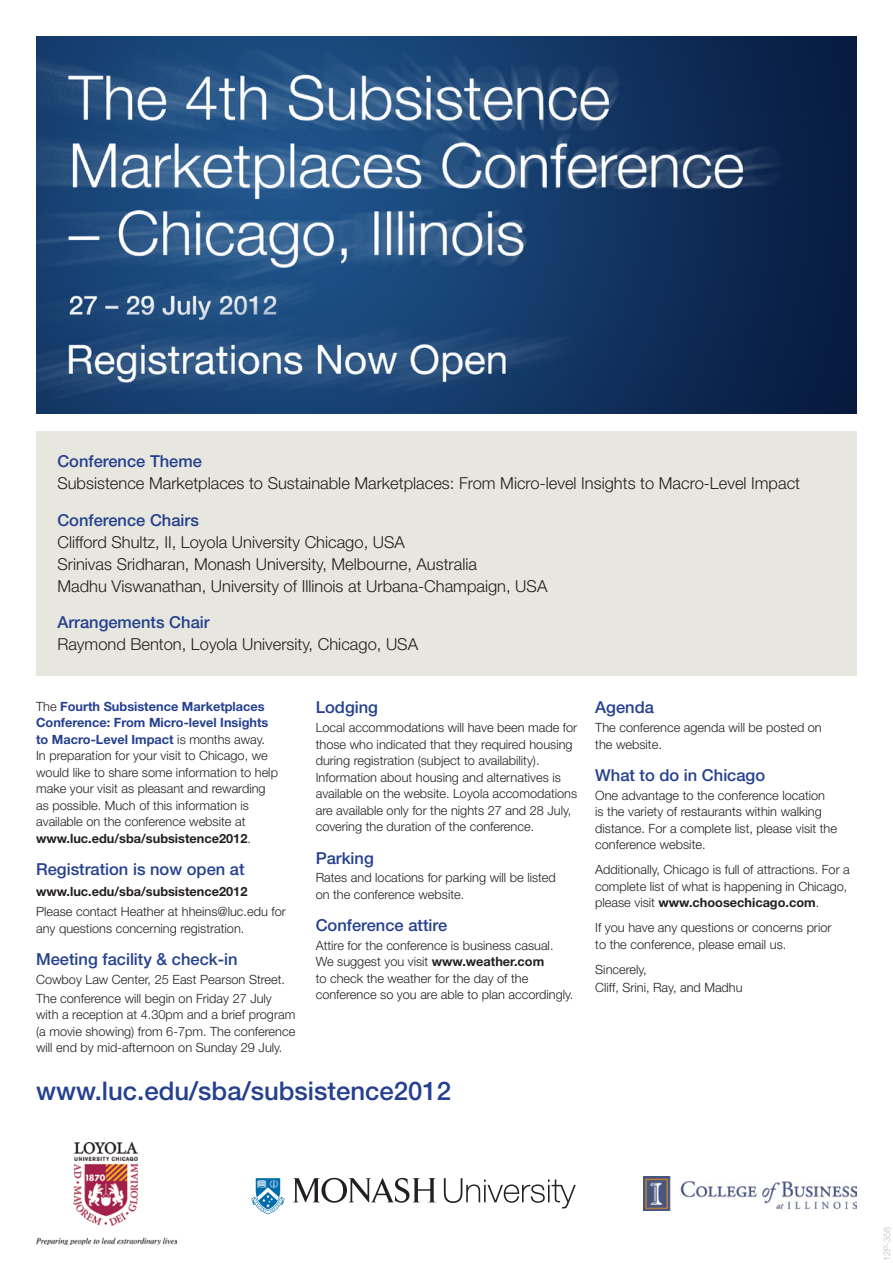
<style>
.page{position:relative;width:893px;height:1263px;background:#fff}
.page>*{position:absolute;margin:0;border:0;box-sizing:border-box;transform-origin:0 0}
.t1{font:500 25.8px "Helvetica Neue";color:#25408f}
.t2{font:300 16.5px/21.9px "Helvetica Neue";color:#231f20}
.t3{font:500 16.5px "Helvetica Neue";color:#25408f}
.t4{font:300 12.75px/16.5px "Helvetica Neue";color:#231f20}
.t5{font:700 12.75px "Helvetica Neue";color:#231f20}
.t6{font:300 9px "Helvetica Neue";color:#bcbec0}
.s1{font-weight:700;color:#25408f}
.s2{font-weight:700}
</style>
<div class="page">
<div style="left:36px;top:432px;width:821px;height:244px;background:#e7e7df"></div>
<img style="left:36px;top:36px;width:821px;height:378px">
<img style="left:36px;top:1143px;width:140px;height:101px">
<svg style="left:251px;top:1178px;width:34px;height:36px"></svg>
<svg style="left:444px;top:1178px;width:132px;height:30px"></svg>
<svg style="left:293px;top:1177px;width:142px;height:26px"></svg>
<img style="left:643px;top:1176px;width:214px;height:34px">
<p class="t3" style="left:57px;top:451px;width:146px">Conference Theme</p>
<p class="t2" style="left:57px;top:472px;width:744px">Subsistence Marketplaces to Sustainable Marketplaces: From Micro-level Insights to Macro-Level Impact</p>
<p class="t3" style="left:57px;top:510px;width:143px">Conference Chairs</p>
<p class="t2" style="left:57px;top:530px;width:491px">Clifford Shultz, II, Loyola University Chicago, USA<br>Srinivas Sridharan, Monash University, Melbourne, Australia<br>Madhu Viswanathan, University of Illinois at Urbana-Champaign, USA</p>
<p class="t3" style="left:57px;top:613px;width:154px">Arrangements Chair</p>
<p class="t2" style="left:57px;top:633px;width:362px">Raymond Benton, Loyola University, Chicago, USA</p>
<p class="t4" style="left:36px;top:697px;width:243px">The <span class="s1">Fourth Subsistence Marketplaces Conference: From Micro-level Insights to Macro-Level Impact</span> is months away.<br>In preparation for your visit to Chicago, we would like to share some information to help make your visit as pleasant and rewarding as possible. Much of this information is available on the conference website at <span class="s2">www.luc.edu/sba/subsistence2012</span>.</p>
<p class="t3" style="left:36px;top:859px;width:210px">Registration is now open at</p>
<p class="t5" style="left:36px;top:883px;width:213px">www.luc.edu/sba/subsistence2012</p>
<p class="t4" style="left:36px;top:903px;width:251px">Please contact Heather at hheins@luc.edu for any questions concerning registration.</p>
<p class="t3" style="left:36px;top:950px;width:203px">Meeting facility &amp; check-in</p>
<p class="t4" style="left:36px;top:970px;width:250px;line-height:18.6px">Cowboy Law Center, 25 East Pearson Street.<br>The conference will begin on Friday 27 July</p>
<p class="t4" style="left:36px;top:1006px;width:261px;text-align:justify">with a reception at 4.30pm and a brief program (a movie showing) from 6-7pm. The conference will end by mid-afternoon on Sunday 29 July.</p>
<p class="t3" style="left:316px;top:698px;width:64px">Lodging</p>
<p class="t4" style="left:316px;top:719px;width:263px">Local accommodations will have been made for those who indicated that they required housing during registration (subject to availability).<br>Information about housing and alternatives is available on the website. Loyola accomodations are available only for the nights 27 and 28 July, covering the duration of the conference.</p>
<p class="t3" style="left:316px;top:848px;width:60px">Parking</p>
<p class="t4" style="left:316px;top:869px;width:242px">Rates and locations for parking will be listed on the conference website.</p>
<p class="t3" style="left:316px;top:916px;width:133px">Conference attire</p>
<p class="t4" style="left:316px;top:937px;width:259px">Attire for the conference is business casual.<br>We suggest you visit <span class="s2">www.weather.com<br></span>to check the weather for the day of the conference so you are able to plan accordingly.</p>
<h1 class="t1" style="left:36px;top:1075px;width:416px">www.luc.edu/sba/subsistence2012</h1>
<p class="t3" style="left:595px;top:698px;width:60px">Agenda</p>
<p class="t4" style="left:595px;top:719px;width:228px">The conference agenda will be posted on the website.</p>
<p class="t3" style="left:595px;top:765px;width:171px">What to do in Chicago</p>
<p class="t4" style="left:595px;top:787px;width:243px">One advantage to the conference location<br>is the variety of restaurants within walking distance. For a complete list, please visit the conference website.</p>
<p class="t4" style="left:595px;top:861px;width:256px">Additionally, Chicago is full of attractions. For a complete list of what is happening in Chicago, please visit <span class="s2">www.choosechicago.com</span>.</p>
<p class="t4" style="left:595px;top:919px;width:238px">If you have any questions or concerns prior to the conference, please email us.</p>
<p class="t4" style="left:595px;top:960px;width:149px;line-height:18.3px">Sincerely,<br>Cliff, Srini, Ray, and Madhu</p>
<p class="t6" style="left:881px;top:1261px;width:36px;rotate:-90deg">12P-358</p>
</div>
